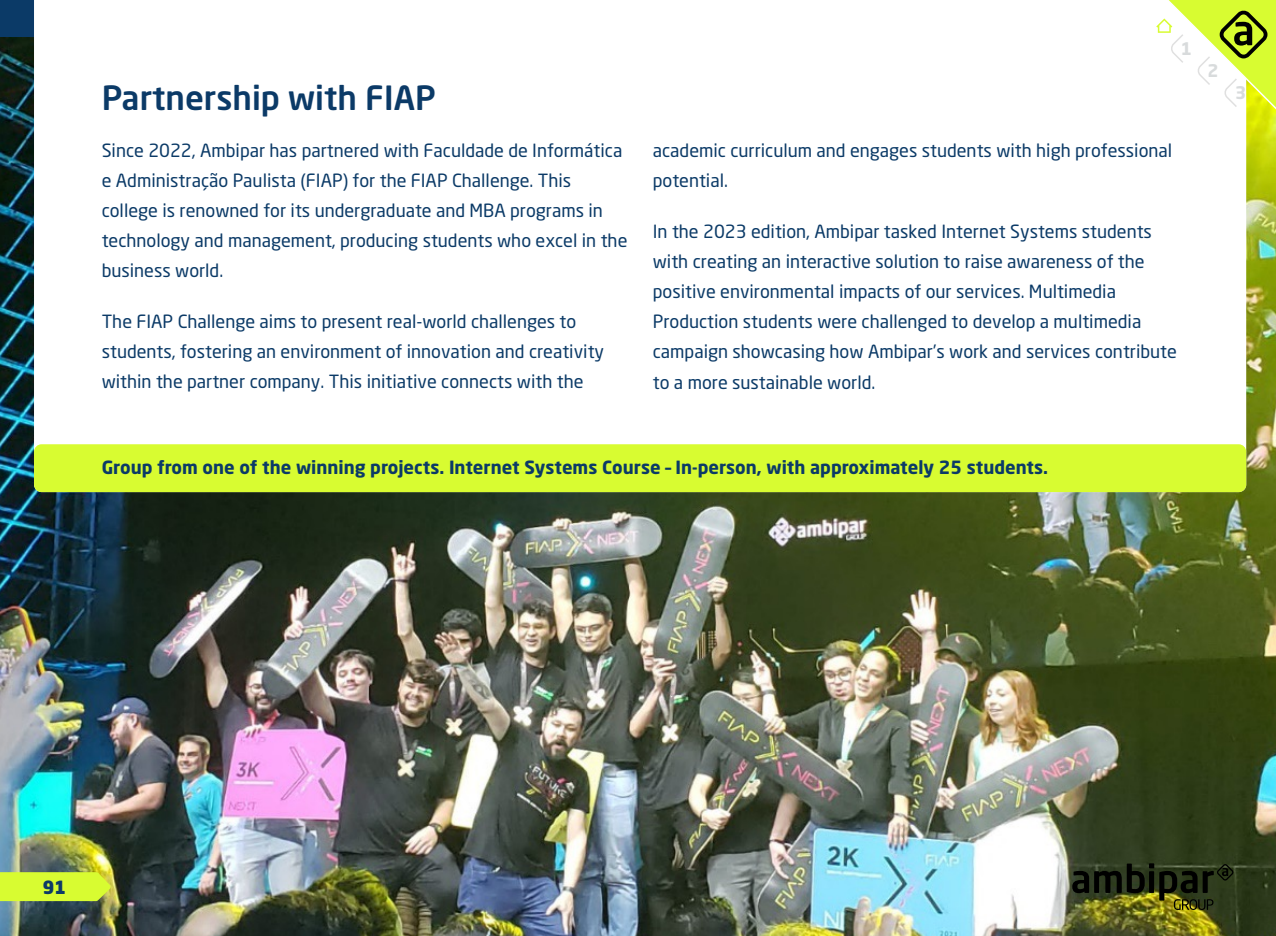
<style>
.page{position:relative;width:1276px;height:936px;background:#fff}
.page>*{position:absolute;margin:0;border:0;box-sizing:border-box;transform-origin:0 0}
.t1{font:500 33px "Neo Sans Std";color:#0b3a67}
.t2{font:18px/30px "Neo Sans Std";color:#0b3a67}
.t3{font:700 18px "Neo Sans Std";color:#0b3a67}
.t4{font:900 18px "Neo Sans Std";color:#0c3a67}
.t5{font:700 17.25px "Neo Sans Std";color:#d8dbdc}
</style>
<div class="page">
<img style="left:0;top:38px;width:1276px;height:897px">
<svg style="left:34px;top:38px;width:1212px;height:454px"></svg>
<div style="left:34px;top:444px;width:1212px;height:48px;background:#d8fc31;border-radius:8px"></div>
<img style="left:1072px;top:863px;width:161px;height:46px">
<svg style="left:0;top:872px;width:111px;height:29px"></svg>
<svg style="left:1141px;top:0;width:135px;height:135px"></svg>
<h1 class="t1" style="left:102px;top:77px;width:335px">Partnership with FIAP</h1>
<p class="t2" style="left:102px;top:135px;width:527px">Since 2022, Ambipar has partnered with Faculdade de Informática e Administração Paulista (FIAP) for the FIAP Challenge. This college is renowned for its undergraduate and MBA programs in technology and management, producing students who excel in the business world.</p>
<p class="t2" style="left:102px;top:306px;width:504px">The FIAP Challenge aims to present real-world challenges to students, fostering an environment of innovation and creativity within the partner company. This initiative connects with the</p>
<p class="t5" style="left:1181px;top:37px;width:13px">1</p>
<p class="t5" style="left:1207px;top:59px;width:13px">2</p>
<p class="t2" style="left:653px;top:135px;width:521px">academic curriculum and engages students with high professional potential.</p>
<p class="t2" style="left:653px;top:216px;width:525px">In the 2023 edition, Ambipar tasked Internet Systems students with creating an interactive solution to raise awareness of the positive environmental impacts of our services. Multimedia Production students were challenged to develop a multimedia campaign showcasing how Ambipar’s work and services contribute to a more sustainable world.</p>
<p class="t5" style="left:1235px;top:82px;width:13px">3</p>
<p class="t3" style="left:102px;top:456px;width:948px">Group from one of the winning projects. Internet Systems Course – In-person, with approximately 25 students.</p>
<p class="t4" style="left:42px;top:875px;width:25px">91</p>
</div>
